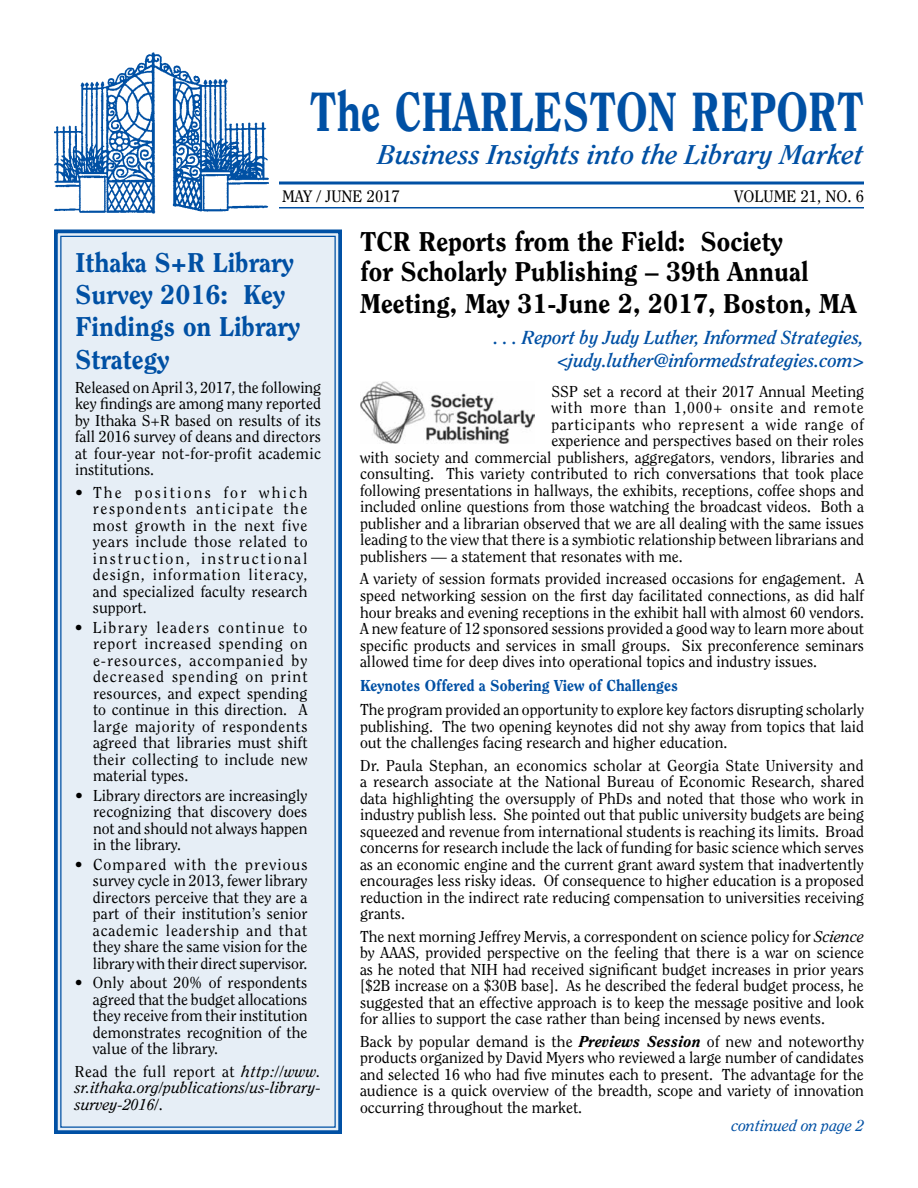
<style>
.page{position:relative;width:918px;height:1188px;background:#fff}
.page>*{position:absolute;margin:0;border:0;box-sizing:border-box;transform-origin:0 0}
.t1{font:800 54.75px "Clearface";color:#0050a4;scale:.8 1}
.t2{font:800 27px/30px "Clearface";color:#000}
.t3{font:800 27px/32.4px "Clearface";color:#0050a4}
.t4{font:italic 700 27px "Clearface";color:#0050a4;scale:1.05 1}
.t5{font:italic 700 18.75px/22.5px "Clearface";color:#0050a4;text-align:right}
.t6{font:16.5px "Clearface";color:#000}
.t7{font:15.75px/16.5px "Clearface";color:#000;text-align:justify}
.t8{font:italic 15.75px/16.5px "Clearface";letter-spacing:.005em;color:#000;text-align:justify}
.t9{font:800 15.75px "Clearface";color:#0050a4}
.t10{font:15.75px "Clearface";letter-spacing:.04em;color:#000}
.t11{font:15.75px "Clearface";letter-spacing:.05em;color:#000}
.t12{font:italic 15.75px "Clearface";color:#0050a4}
.s1{font-style:italic}
.s2{font-weight:800;font-style:italic}
.s3{font-style:normal}
</style>
<div class="page">
<img style="left:54px;top:52px;width:214px;height:161px">
<hr style="left:279px;top:182px;width:585px;height:2px;background:#0050a4">
<hr style="left:279px;top:207px;width:585px;height:1px;background:#0050a4">
<img style="left:360px;top:381px;width:175px;height:63px">
<div style="left:54px;top:229px;width:288px;height:905px;background:#e6eef6"></div>
<h1 class="t1" style="left:310px;top:79px;width:679px">The Charleston Report</h1>
<h2 class="t4" style="left:378px;top:139px;width:464px">Business Insights into the Library Market</h2>
<p class="t6" style="left:282px;top:186px;width:119px">MAY / JUNE 2017</p>
<p class="t6" style="left:734px;top:186px;width:131px">VOLUME 21, NO. 6</p>
<h2 class="t2" style="left:360px;top:226px;width:450px">TCR Reports from the Field: Society for Scholarly Publishing – 39th Annual</h2>
<h2 class="t2" style="left:360px;top:288px;width:498px">Meeting, May 31-June 2, 2017, Boston, MA</h2>
<p class="t5" style="left:494px;top:327px;width:371px">. . . Report by Judy Luther, Informed Strategies, &lt;judy.luther@informedstrategies.com&gt;</p>
<p class="t7" style="left:551px;top:383px;width:314px">SSP set a record at their 2017 Annual Meeting</p>
<p class="t11" style="left:551px;top:399px;width:314px">with more than 1,000+ onsite and remote</p>
<p class="t10" style="left:551px;top:415px;width:314px">participants who represent a wide range of</p>
<p class="t7" style="left:551px;top:432px;width:314px">experience and perspectives based on their roles</p>
<p class="t7" style="left:360px;top:449px;width:506px">with society and commercial publishers, aggregators, vendors, libraries and</p>
<p class="t7" style="left:360px;top:465px;width:505px">consulting. This variety contributed to rich conversations that took place</p>
<p class="t7" style="left:360px;top:482px;width:506px">following presentations in hallways, the exhibits, receptions, coffee shops and</p>
<p class="t7" style="left:360px;top:498px;width:506px">included online questions from those watching the broadcast videos. Both a</p>
<p class="t7" style="left:360px;top:515px;width:505px">publisher and a librarian observed that we are all dealing with the same issues</p>
<p class="t7" style="left:360px;top:532px;width:505px">leading to the view that there is a symbiotic relationship between librarians and</p>
<p class="t7" style="left:360px;top:548px;width:324px">publishers — a statement that resonates with me.</p>
<p class="t7" style="left:360px;top:571px;width:506px">A variety of session formats provided increased occasions for engagement. A speed networking session on the first day facilitated connections, as did half hour breaks and evening receptions in the exhibit hall with almost 60 vendors.<br>A new feature of 12 sponsored sessions provided a good way to learn more about specific products and services in small groups. Six preconference seminars allowed time for deep dives into operational topics and industry issues.</p>
<p class="t9" style="left:360px;top:676px;width:320px">Keynotes Offered a Sobering View of Challenges</p>
<p class="t7" style="left:360px;top:701px;width:506px">The program provided an opportunity to explore key factors disrupting scholarly publishing. The two opening keynotes did not shy away from topics that laid out the challenges facing research and higher education.</p>
<p class="t7" style="left:360px;top:757px;width:506px">Dr. Paula Stephan, an economics scholar at Georgia State University and a research associate at the National Bureau of Economic Research, shared data highlighting the oversupply of PhDs and noted that those who work in industry publish less. She pointed out that public university budgets are being squeezed and revenue from international students is reaching its limits. Broad concerns for research include the lack of funding for basic science which serves as an economic engine and the current grant award system that inadvertently encourages less risky ideas. Of consequence to higher education is a proposed reduction in the indirect rate reducing compensation to universities receiving grants.</p>
<p class="t7" style="left:360px;top:928px;width:506px">The next morning Jeffrey Mervis, a correspondent on science policy for <span class="s1">Science </span>by AAAS, provided perspective on the feeling that there is a war on science as he noted that NIH had received significant budget increases in prior years [$2B increase on a $30B base]. As he described the federal budget process, he suggested that an effective approach is to keep the message positive and look for allies to support the case rather than being incensed by news events.</p>
<p class="t7" style="left:360px;top:1033px;width:506px">Back by popular demand is the <span class="s2">Previews Session</span> of new and noteworthy products organized by David Myers who reviewed a large number of candidates and selected 16 who had five minutes each to present. The advantage for the audience is a quick overview of the breadth, scope and variety of innovation occurring throughout the market.</p>
<p class="t12" style="left:731px;top:1116px;width:134px">continued on page 2</p>
<h2 class="t3" style="left:75px;top:245px;width:227px">Ithaka S+R Library<br>Survey 2016: Key<br>Findings on Library<br>Strategy</h2>
<p class="t7" style="left:75px;top:379px;width:248px">Released on April 3, 2017, the following key findings are among many reported by Ithaka S+R based on results of its fall 2016 survey of deans and directors at four-year not-for-profit academic institutions.</p>
<p class="t7" style="left:93px;top:484px;width:216px;text-indent:-18px">• The positions for which respondents anticipate the most growth in the next five years include those related to instruction, instructional design, information literacy, and specialized faculty research support.</p>
<p class="t7" style="left:93px;top:619px;width:216px;text-indent:-18px">• Library leaders continue to report increased spending on e-resources, accompanied by decreased spending on print resources, and expect spending to continue in this direction. A large majority of respondents agreed that libraries must shift their collecting to include new material types.</p>
<p class="t7" style="left:93px;top:787px;width:216px;text-indent:-18px">• Library directors are increasingly recognizing that discovery does not and should not always happen in the library.</p>
<p class="t7" style="left:93px;top:856px;width:216px;text-indent:-18px">• Compared with the previous survey cycle in 2013, fewer library directors perceive that they are a part of their institution’s senior academic leadership and that they share the same vision for the library with their direct supervisor.</p>
<p class="t7" style="left:93px;top:974px;width:216px;text-indent:-18px">• Only about 20% of respondents agreed that the budget allocations they receive from their institution demonstrates recognition of the value of the library.</p>
<p class="t8" style="left:75px;top:1063px;width:247px"><span class="s3">Read the full report at</span> http://www. sr.ithaka.org/publications/us-library&shy;survey-2016/<span class="s3">.</span></p>
</div>
